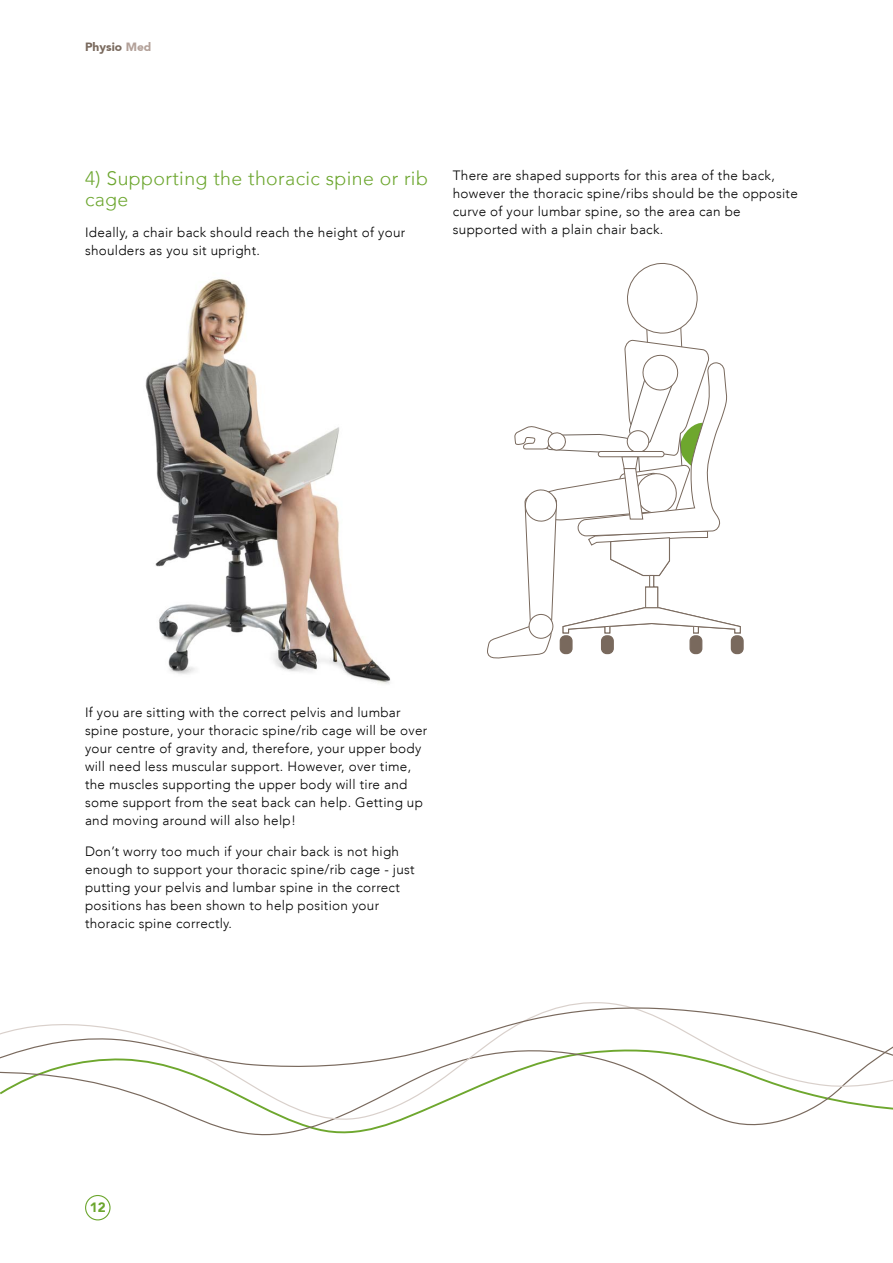
<style>
.page{position:relative;width:893px;height:1263px;background:#fff}
.page>*{position:absolute;margin:0;border:0;box-sizing:border-box;transform-origin:0 0}
.t1{font:300 19.5px/21px "Avenir";letter-spacing:.02em;color:#6ca62e}
.t2{font:300 13.5px/18px "Avenir LT";letter-spacing:.02em;color:#000}
.t3{font:900 13.5px "Avenir";color:#6ca62e}
.t4{font:900 12px "Avenir";color:#79695d}
.s1{color:#b3a199}
</style>
<div class="page">
<div style="left:85px;top:1195px;width:26px;height:25px;border:1px solid #6ca62e;border-radius:50%"></div>
<img style="left:145px;top:279px;width:246px;height:405px">
<svg style="left:487px;top:263px;width:257px;height:396px"></svg>
<svg style="left:0;top:1007px;width:893px;height:121px"></svg>
<p class="t4" style="left:85px;top:40px;width:68px">Physio <span class="s1">Med</span></p>
<h1 class="t1" style="left:85px;top:168px;width:344px">4) Supporting the thoracic spine or rib cage</h1>
<p class="t2" style="left:85px;top:223px;width:322px">Ideally, a chair back should reach the height of your shoulders as you sit upright.</p>
<p class="t2" style="left:453px;top:167px;width:346px">There are shaped supports for this area of the back, however the thoracic spine/ribs should be the opposite curve of your lumbar spine, so the area can be supported with a plain chair back.</p>
<p class="t2" style="left:85px;top:704px;width:344px">If you are sitting with the correct pelvis and lumbar spine posture, your thoracic spine/rib cage will be over your centre of gravity and, therefore, your upper body will need less muscular support. However, over time, the muscles supporting the upper body will tire and some support from the seat back can help. Getting up and moving around will also help!</p>
<p class="t2" style="left:85px;top:842px;width:331px">Don’t worry too much if your chair back is not high enough to support your thoracic spine/rib cage - just putting your pelvis and lumbar spine in the correct positions has been shown to help position your thoracic spine correctly.</p>
<p class="t3" style="left:90px;top:1199px;width:17px">12</p>
</div>
